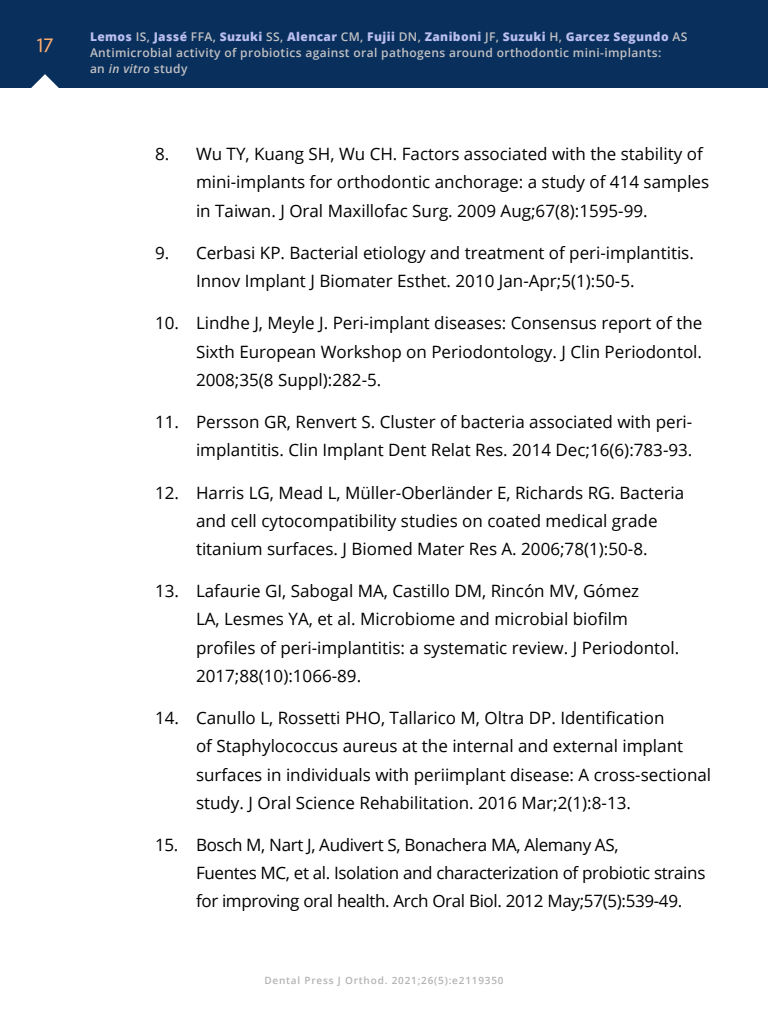
<style>
.page{position:relative;width:768px;height:1024px;background:#fff}
.page>*{position:absolute;margin:0;border:0;box-sizing:border-box;transform-origin:0 0}
.t1{font:500 18px "Semplicita Pro";color:#ffae6f}
.t2{font:17px/28.2px "Open Sans";color:#000}
.t3{font:17px/28.2px "Open Sans";letter-spacing:-.02em;color:#000}
.t4{font:600 12px/16px "Open Sans";letter-spacing:.03em;color:#c1c1c3}
.t5{font:600 10px "Open Sans";letter-spacing:.08em;color:#b3b3b3}
.s1{font-weight:800;color:#b9beef}
.s2{font-style:italic}
</style>
<div class="page">
<div style="left:0;top:0;width:768px;height:88px;background:#092f5c"></div>
<svg style="left:31px;top:74px;width:28px;height:14px"></svg>
<p class="t1" style="left:37px;top:33px;width:18px">17</p>
<p class="t4" style="left:90px;top:29px;width:599px"><span class="s1">Lemos</span> IS, <span class="s1">Jassé</span> FFA, <span class="s1">Suzuki</span> SS, <span class="s1">Alencar</span> CM, <span class="s1">Fujii</span> DN, <span class="s1">Zaniboni</span> JF, <span class="s1">Suzuki</span> H, <span class="s1">Garcez Segundo</span> AS<br>Antimicrobial activity of probiotics against oral pathogens around orthodontic mini-implants:<br>an <span class="s2">in vitro</span> study</p>
<p class="t2" style="left:196px;top:139px;width:515px;text-indent:-41px">8. Wu TY, Kuang SH, Wu CH. Factors associated with the stability of mini-implants for orthodontic anchorage: a study of 414 samples in Taiwan. J Oral Maxillofac Surg. 2009 Aug;67(8):1595-99.</p>
<p class="t2" style="left:196px;top:238px;width:499px;text-indent:-41px">9. Cerbasi KP. Bacterial etiology and treatment of peri-implantitis.<br>Innov Implant J Biomater Esthet. 2010 Jan-Apr;5(1):50-5.</p>
<p class="t2" style="left:196px;top:309px;width:508px;text-align:justify;text-indent:-41px">10. Lindhe J, Meyle J. Peri-implant diseases: Consensus report of the Sixth European Workshop on Periodontology. J Clin Periodontol.<br>2008;35(8 Suppl):282-5.</p>
<p class="t2" style="left:155px;top:407px;width:539px;text-align:right">11. Persson GR, Renvert S. Cluster of bacteria associated with peri&shy;implantitis. Clin Implant Dent Relat Res. 2014 Dec;16(6):783-93.</p>
<p class="t2" style="left:196px;top:478px;width:490px;text-indent:-41px">12. Harris LG, Mead L, Müller-Oberländer E, Richards RG. Bacteria and cell cytocompatibility studies on coated medical grade titanium surfaces. J Biomed Mater Res A. 2006;78(1):50-8.</p>
<p class="t2" style="left:196px;top:576px;width:485px;text-indent:-41px">13. Lafaurie GI, Sabogal MA, Castillo DM, Rincón MV, Gómez<br>LA, Lesmes YA, et al. Microbiome and microbial biofilm profiles of peri-implantitis: a systematic review. J Periodontol.<br>2017;88(10):1066-89.</p>
<p class="t2" style="left:196px;top:703px;width:517px;text-indent:-41px">14. Canullo L, Rossetti PHO, Tallarico M, Oltra DP. Identification<br>of Staphylococcus aureus at the internal and external implant surfaces in individuals with periimplant disease: A cross-sectional study. J Oral Science Rehabilitation. 2016 Mar;2(1):8-13.</p>
<p class="t3" style="left:196px;top:830px;width:511px;text-indent:-41px">15. Bosch M, Nart J, Audivert S, Bonachera MA, Alemany AS,<br>Fuentes MC, et al. Isolation and characterization of probiotic strains for improving oral health. Arch Oral Biol. 2012 May;57(5):539-49.</p>
<p class="t5" style="left:264px;top:974px;width:241px">Dental Press J Orthod. 2021;26(5):e2119350</p>
</div>
